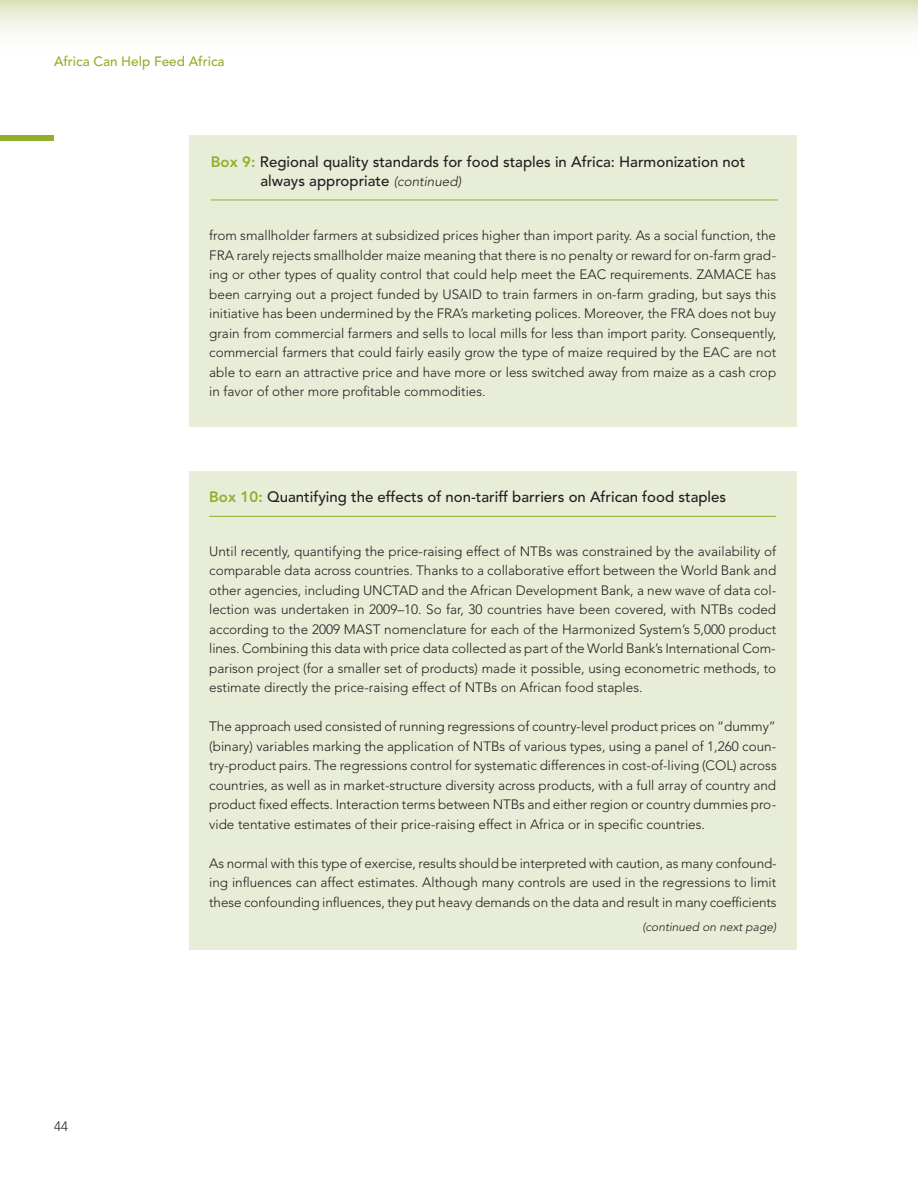
<style>
.page{position:relative;width:918px;height:1188px;background:#fff}
.page>*{position:absolute;margin:0;border:0;box-sizing:border-box;transform-origin:0 0}
.t1{font:500 15px/19.5px "Avenir LT Std";color:#231f20}
.t2{font:300 13.5px/19.5px "Avenir LT Std";color:#231f20;text-align:justify}
.t3{font:500 13.5px "Avenir LT Std";color:#92af2b}
.t4{font:italic 300 12px "Avenir LT Std";color:#231f20}
.s1{font-weight:800;color:#92af2b}
.s2{font-weight:300;font-style:italic;font-size:13.5px}
</style>
<div class="page">
<svg style="left:0;top:0;width:918px;height:35px"></svg>
<div style="left:0;top:135px;width:54px;height:5px;background:#92af2b"></div>
<div style="left:189px;top:135px;width:607px;height:292px;background:#e8edd7"></div>
<hr style="left:211px;top:200px;width:567px;height:1px;background:#92af2b">
<div style="left:189px;top:471px;width:607px;height:478px;background:#e8edd7"></div>
<hr style="left:209px;top:516px;width:567px;height:1px;background:#92af2b">
<p class="t3" style="left:54px;top:54px;width:172px">Africa Can Help Feed Africa</p>
<p class="t1" style="left:260px;top:152px;width:487px;text-indent:-50px"><span class="s1">Box 9:</span> Regional quality standards for food staples in Africa: Harmonization not always appropriate <span class="s2">(continued)</span></p>
<p class="t2" style="left:209px;top:226px;width:569px">from smallholder farmers at subsidized prices higher than import parity. As a social function, the FRA rarely rejects smallholder maize meaning that there is no penalty or reward for on-farm grad&shy;ing or other types of quality control that could help meet the EAC requirements. ZAMACE has been carrying out a project funded by USAID to train farmers in on-farm grading, but says this initiative has been undermined by the FRA’s marketing polices. Moreover, the FRA does not buy grain from commercial farmers and sells to local mills for less than import parity. Consequently, commercial farmers that could fairly easily grow the type of maize required by the EAC are not able to earn an attractive price and have more or less switched away from maize as a cash crop in favor of other more profitable commodities.</p>
<p class="t2" style="left:54px;top:1117px;width:16px">44</p>
<p class="t1" style="left:209px;top:488px;width:518px"><span class="s1">Box 10:</span> Quantifying the effects of non-tariff barriers on African food staples</p>
<p class="t2" style="left:209px;top:541px;width:569px">Until recently, quantifying the price-raising effect of NTBs was constrained by the availability of comparable data across countries. Thanks to a collaborative effort between the World Bank and other agencies, including UNCTAD and the African Development Bank, a new wave of data col&shy;lection was undertaken in 2009–10. So far, 30 countries have been covered, with NTBs coded according to the 2009 MAST nomenclature for each of the Harmonized System’s 5,000 product lines. Combining this data with price data collected as part of the World Bank’s International Com&shy;parison project (for a smaller set of products) made it possible, using econometric methods, to estimate directly the price-raising effect of NTBs on African food staples.</p>
<p class="t2" style="left:209px;top:717px;width:569px">The approach used consisted of running regressions of country-level product prices on “dummy” (binary) variables marking the application of NTBs of various types, using a panel of 1,260 coun&shy;try-product pairs. The regressions control for systematic differences in cost-of-living (COL) across countries, as well as in market-structure diversity across products, with a full array of country and product fixed effects. Interaction terms between NTBs and either region or country dummies pro&shy;vide tentative estimates of their price-raising effect in Africa or in specific countries.</p>
<p class="t2" style="left:209px;top:853px;width:569px">As normal with this type of exercise, results should be interpreted with caution, as many confound&shy;ing influences can affect estimates. Although many controls are used in the regressions to limit these confounding influences, they put heavy demands on the data and result in many coefficients</p>
<p class="t4" style="left:642px;top:919px;width:135px">(continued on next page)</p>
</div>
